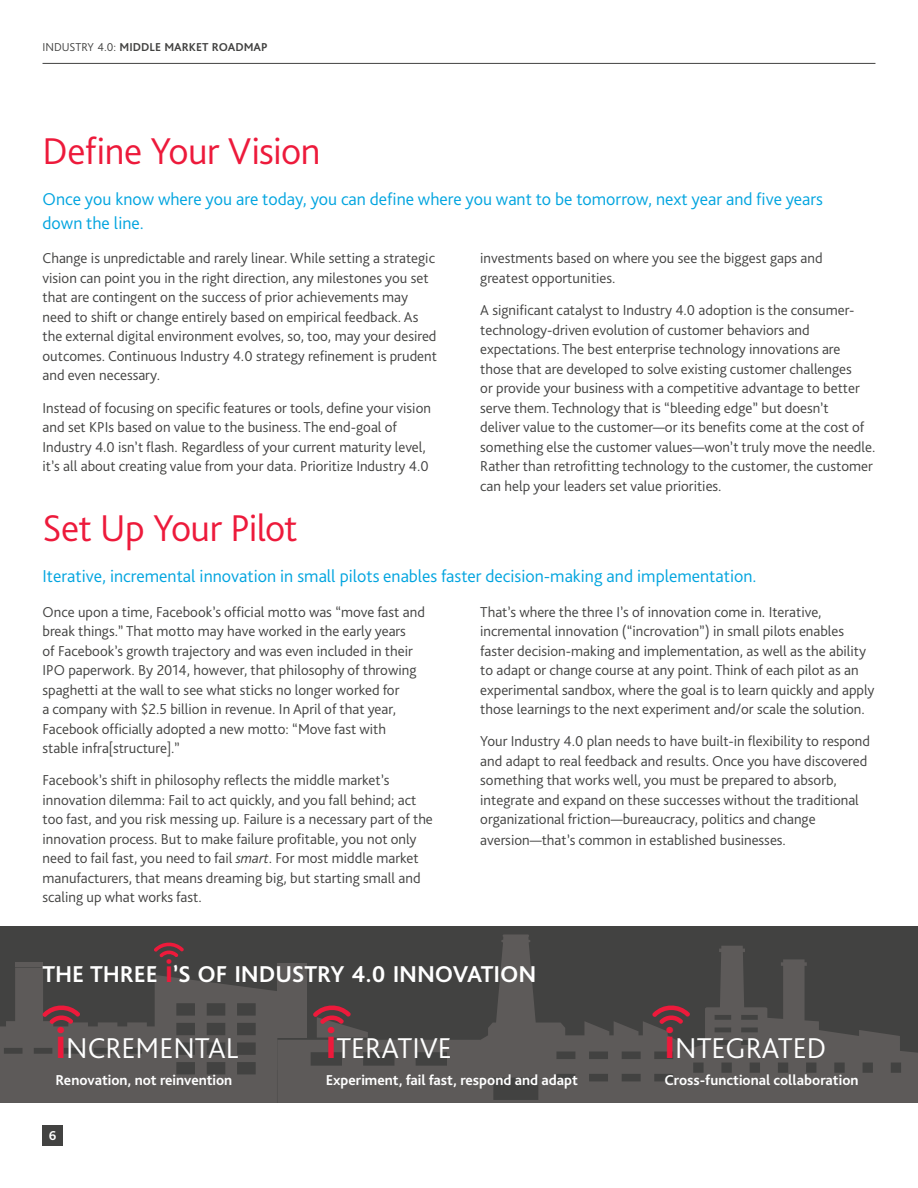
<style>
.page{position:relative;width:918px;height:1188px;background:#fff}
.page>*{position:absolute;margin:0;border:0;box-sizing:border-box;transform-origin:0 0}
.t1{font:300 39px "Bliss Pro";letter-spacing:-.02em;color:#ed1a3b}
.t2{font:300 30px "Bliss Pro";color:#fff}
.t3{font:700 24px "Bliss Pro";letter-spacing:-.005em;color:#fff}
.t4{font:300 18px/24px "Bliss Pro";color:#00a4df}
.t5{font:300 15px/19.5px "Bliss Pro";color:#424241}
.t6{font:700 15px "Bliss Pro";color:#fff}
.t7{font:700 13.5px "Bliss Pro";color:#fff}
.t8{font:700 12px "Bliss Pro";color:#424241}
.s1{font-weight:300}
.s2{font-style:italic}
.s3{font-size:33px;color:#ed1a3b}
.s4{font-weight:700;font-size:45px;color:#ed1a3b}
</style>
<div class="page">
<div style="left:0;top:927px;width:918px;height:176px;background:#424241"></div>
<svg style="left:0;top:934px;width:918px;height:169px"></svg>
<div style="left:43px;top:1125px;width:20px;height:20px;background:#424241"></div>
<hr style="left:43px;top:63px;width:832px;height:1px;background:#424241">
<p class="t8" style="left:43px;top:40px;width:227px"><span class="s1">INDUSTRY 4.0:</span> MIDDLE MARKET ROADMAP</p>
<h1 class="t1" style="left:43px;top:127px;width:279px">Define Your Vision</h1>
<p class="t4" style="left:43px;top:187px;width:782px">Once you know where you are today, you can define where you want to be tomorrow, next year and five years down the line.</p>
<p class="t5" style="left:43px;top:248px;width:396px">Change is unpredictable and rarely linear. While setting a strategic vision can point you in the right direction, any milestones you set that are contingent on the success of prior achievements may need to shift or change entirely based on empirical feedback. As the external digital environment evolves, so, too, may your desired outcomes. Continuous Industry 4.0 strategy refinement is prudent and even necessary.</p>
<p class="t5" style="left:43px;top:398px;width:390px">Instead of focusing on specific features or tools, define your vision and set KPIs based on value to the business. The end-goal of Industry 4.0 isn’t flash. Regardless of your current maturity level, it’s all about creating value from your data. Prioritize Industry 4.0</p>
<p class="t5" style="left:480px;top:248px;width:344px">investments based on where you see the biggest gaps and greatest opportunities.</p>
<p class="t5" style="left:480px;top:300px;width:397px">A significant catalyst to Industry 4.0 adoption is the consumer&shy;technology-driven evolution of customer behaviors and expectations. The best enterprise technology innovations are those that are developed to solve existing customer challenges<br>or provide your business with a competitive advantage to better serve them. Technology that is “bleeding edge” but doesn’t<br>deliver value to the customer—or its benefits come at the cost of something else the customer values—won’t truly move the needle.<br>Rather than retrofitting technology to the customer, the customer can help your leaders set value priorities.</p>
<h1 class="t1" style="left:43px;top:504px;width:257px">Set Up Your Pilot</h1>
<p class="t4" style="left:43px;top:564px;width:716px">Iterative, incremental innovation in small pilots enables faster decision-making and implementation.</p>
<p class="t5" style="left:43px;top:602px;width:384px">Once upon a time, Facebook’s official motto was “move fast and break things.” That motto may have worked in the early years<br>of Facebook’s growth trajectory and was even included in their IPO paperwork. By 2014, however, that philosophy of throwing spaghetti at the wall to see what sticks no longer worked for<br>a company with $2.5 billion in revenue. In April of that year, Facebook officially adopted a new motto: “Move fast with stable infra[structure].”</p>
<p class="t5" style="left:43px;top:770px;width:392px">Facebook’s shift in philosophy reflects the middle market’s innovation dilemma: Fail to act quickly, and you fall behind; act too fast, and you risk messing up. Failure is a necessary part of the innovation process. But to make failure profitable, you not only need to fail fast, you need to fail <span class="s2">smart</span>. For most middle market manufacturers, that means dreaming big, but starting small and scaling up what works fast.</p>
<p class="t5" style="left:480px;top:602px;width:396px">That’s where the three I’s of innovation come in. Iterative, incremental innovation (“incrovation”) in small pilots enables faster decision-making and implementation, as well as the ability to adapt or change course at any point. Think of each pilot as an experimental sandbox, where the goal is to learn quickly and apply those learnings to the next experiment and/or scale the solution.</p>
<p class="t5" style="left:480px;top:731px;width:391px">Your Industry 4.0 plan needs to have built-in flexibility to respond and adapt to real feedback and results. Once you have discovered something that works well, you must be prepared to absorb, integrate and expand on these successes without the traditional organizational friction—bureaucracy, politics and change</p>
<p class="t5" style="left:480px;top:830px;width:307px">aversion—that’s common in established businesses.</p>
<h3 class="t3" style="left:43px;top:959px;width:495px">THE THREE <span class="s3">i</span>’S OF INDUSTRY 4.0 INNOVATION</h3>
<h2 class="t2" style="left:55px;top:1030px;width:185px"><span class="s4">i</span>NCREMENTAL</h2>
<p class="t6" style="left:55px;top:1070px;width:178px">Renovation, not reinvention</p>
<p class="t7" style="left:49px;top:1128px;width:9px">6</p>
<h2 class="t2" style="left:326px;top:1030px;width:128px"><span class="s4">i</span>TERATIVE</h2>
<p class="t6" style="left:326px;top:1070px;width:254px">Experiment, fail fast, respond and adapt</p>
<h2 class="t2" style="left:664px;top:1030px;width:163px"><span class="s4">i</span>NTEGRATED</h2>
<p class="t6" style="left:664px;top:1070px;width:196px">Cross-functional collaboration</p>
</div>
